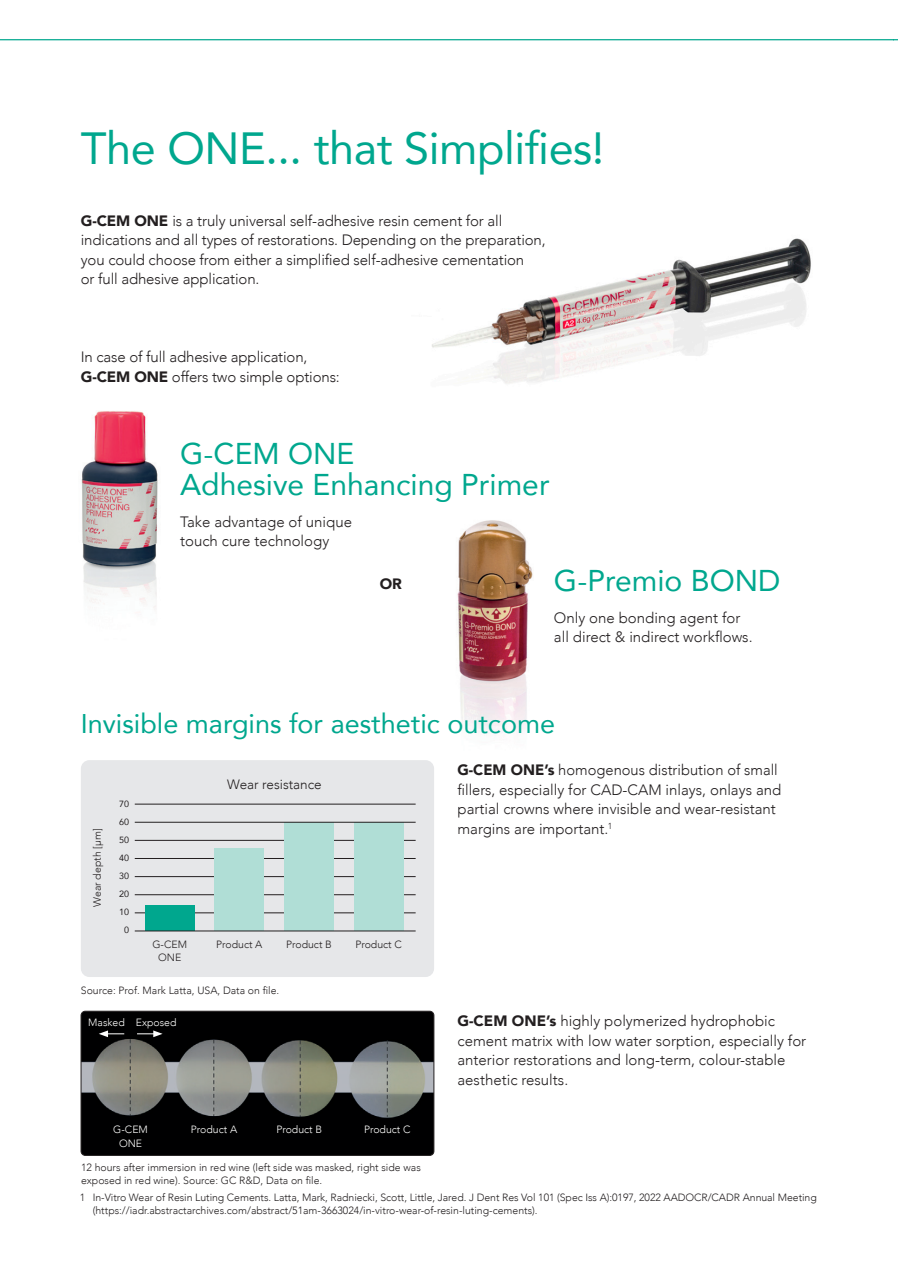
<style>
.page{position:relative;width:898px;height:1263px;background:#fff}
.page>*{position:absolute;margin:0;border:0;box-sizing:border-box;transform-origin:0 0}
.t1{font:45px "Avenir";letter-spacing:-.01em;color:#00a78e}
.t2{font:30px/31.5px "Avenir";color:#00a78e}
.t3{font:27px "Avenir";color:#00a78e}
.t4{font:300 15px/19.5px "Avenir";color:#231f20}
.t5{font:900 15px "Avenir";color:#231f20}
.t6{font:300 13.5px "Avenir";color:#231f20}
.t7{font:300 10.5px/12.8px "Avenir";color:#231f20}
.t8{font:300 10.5px/13.5px "Avenir";color:#fff;text-align:center}
.t9{font:9px/18px "Avenir";color:#231f20;text-align:center}
.s1{font-weight:900}
</style>
<div class="page">
<img style="left:457px;top:520px;width:76px;height:213px">
<img style="left:432px;top:238px;width:379px;height:146px">
<svg style="left:0;top:39px;width:897px;height:2px;background:#61c8b8"></svg>
<img style="left:81px;top:411px;width:77px;height:197px">
<div style="left:81px;top:760px;width:353px;height:217px;background:#e6e7e9;border-radius:9px"></div>
<hr style="left:135px;top:894px;width:280px;height:1px;background:#231f20">
<hr style="left:135px;top:876px;width:280px;height:1px;background:#231f20">
<hr style="left:135px;top:858px;width:280px;height:1px;background:#231f20">
<hr style="left:135px;top:912px;width:280px;height:1px;background:#231f20">
<hr style="left:135px;top:840px;width:280px;height:1px;background:#231f20">
<hr style="left:135px;top:804px;width:280px;height:1px;background:#231f20">
<div style="left:145px;top:905px;width:49px;height:26px;background:#00a78e"></div>
<div style="left:214px;top:848px;width:50px;height:83px;background:#b0ded6"></div>
<div style="left:284px;top:822px;width:49px;height:109px;background:#b0ded6"></div>
<div style="left:353px;top:822px;width:50px;height:109px;background:#b0ded6"></div>
<hr style="left:135px;top:931px;width:280px;height:1px;background:#231f20">
<hr style="left:135px;top:822px;width:280px;height:1px;background:#231f20">
<img style="left:81px;top:1011px;width:353px;height:144px">
<div style="left:81px;top:1011px;width:353px;height:144px;border:1px solid #231f20;border-radius:4px"></div>
<svg style="left:137px;top:1030px;width:25px;height:7px"></svg>
<svg style="left:99px;top:1030px;width:25px;height:7px"></svg>
<h1 class="t1" style="left:81px;top:112px;width:525px">The ONE... that Simplifies!</h1>
<p class="t4" style="left:81px;top:211px;width:466px"><span class="s1">G-CEM ONE</span> is a truly universal self-adhesive resin cement for all indications and all types of restorations. Depending on the preparation, you could choose from either a simplified self-adhesive cementation<br>or full adhesive application.</p>
<p class="t4" style="left:81px;top:347px;width:260px">In case of full adhesive application,<br><span class="s1">G-CEM ONE</span> offers two simple options:</p>
<h2 class="t2" style="left:180px;top:437px;width:371px">G-CEM ONE<br>Adhesive Enhancing Primer</h2>
<p class="t4" style="left:180px;top:512px;width:173px">Take advantage of unique touch cure technology</p>
<p class="t5" style="left:379px;top:571px;width:24px">OR</p>
<h2 class="t2" style="left:553px;top:564px;width:228px">G-Premio BOND</h2>
<p class="t4" style="left:553px;top:608px;width:200px">Only one bonding agent for all direct &amp; indirect workflows.</p>
<h3 class="t3" style="left:81px;top:702px;width:475px">Invisible margins for aesthetic outcome</h3>
<p class="t6" style="left:227px;top:776px;width:96px">Wear resistance</p>
<p class="t9" style="left:119px;top:794px;width:12px">70<br>60<br>50<br>40<br>30<br>20<br>10<br>0</p>
<p class="t7" style="left:152px;top:937px;width:36px;line-height:13.5px;text-align:center">G-CEM<br>ONE</p>
<p class="t7" style="left:216px;top:937px;width:48px">Product A</p>
<p class="t7" style="left:286px;top:937px;width:47px">Product B</p>
<p class="t7" style="left:355px;top:937px;width:48px">Product C</p>
<p class="t4" style="left:457px;top:760px;width:325px"><span class="s1">G-CEM ONE’s</span> homogenous distribution of small fillers, especially for CAD-CAM inlays, onlays and partial crowns where invisible and wear-resistant margins are important.<sup>1</sup></p>
<p class="t7" style="left:91px;top:907px;width:80px;rotate:-90deg">Wear depth [µm]</p>
<p class="t7" style="left:81px;top:984px;width:200px">Source: Prof. Mark Latta, USA, Data on file.</p>
<p class="t8" style="left:88px;top:1016px;width:90px">Masked Exposed</p>
<p class="t8" style="left:113px;top:1123px;width:36px">G-CEM<br>ONE</p>
<p class="t8" style="left:191px;top:1123px;width:48px">Product A</p>
<p class="t8" style="left:276px;top:1123px;width:47px">Product B</p>
<p class="t8" style="left:364px;top:1123px;width:48px">Product C</p>
<p class="t7" style="left:81px;top:1161px;width:341px">12 hours after immersion in red wine (left side was masked, right side was exposed in red wine). Source: GC R&amp;D, Data on file.</p>
<p class="t4" style="left:457px;top:1011px;width:350px"><span class="s1">G-CEM ONE’s</span> highly polymerized hydrophobic cement matrix with low water sorption, especially for anterior restorations and long-term, colour-stable aesthetic results.</p>
<p class="t7" style="left:93px;top:1191px;width:725px;text-indent:-13px">1 In-Vitro Wear of Resin Luting Cements. Latta, Mark, Radniecki, Scott, Little, Jared. J Dent Res Vol 101 (Spec Iss A):0197, 2022 AADOCR/CADR Annual Meeting (https://iadr.abstractarchives.com/abstract/51am-3663024/in-vitro-wear-of-resin-luting-cements).</p>
</div>
